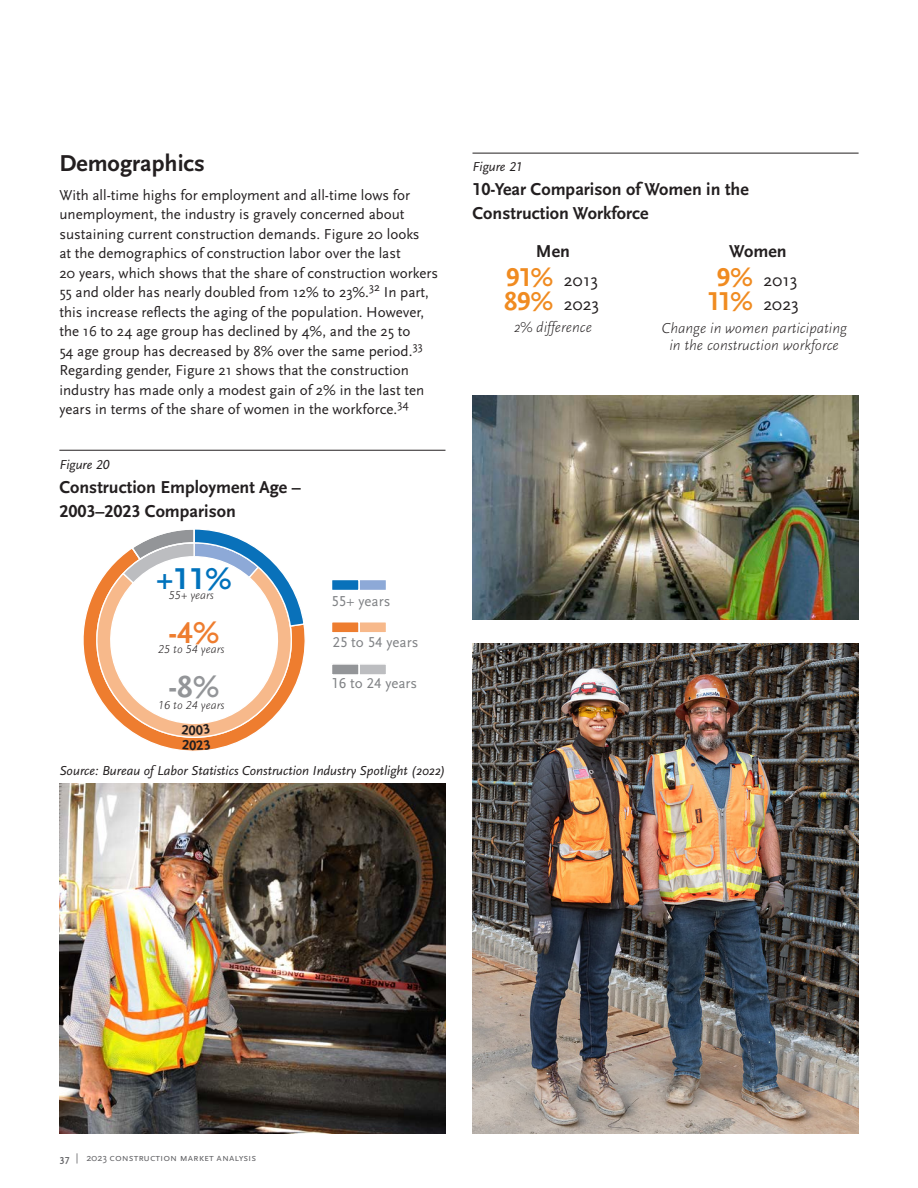
<style>
.page{position:relative;width:918px;height:1188px;background:#fff}
.page>*{position:absolute;margin:0;border:0;box-sizing:border-box;transform-origin:0 0}
.t1{font:700 31.5px/54px "Scala Sans Pro";color:#0072bc;text-align:center}
.Heading_3{font:700 24px "Scala Sans Pro";color:#231f20}
.Inforgraphic_Text_12_16{font:700 18px/24px "Scala Sans Pro";color:#231f20}
.Inforgraphic_Text_12_16-2{font:18px/24px "Scala Sans Pro";letter-spacing:-.005em;color:#231f20}
.Body_text_10_13{font:15px/19.5px "Scala Sans Pro";color:#231f20}
.Inforgraphic_italic_10_11{font:italic 300 15px/16.5px "Scala Sans Pro";color:#231f20;text-align:center}
.t2{font:15px "Scala Sans Pro";color:#808285}
.Source{font:italic 13.5px "Scala Sans Pro";color:#231f20}
.t3{font:italic 300 12px "Scala Sans Pro";color:#231f20}
.t4{font:10.5px "Scala Sans Pro";color:#636366}
.s1{color:#ee7d2f}
.s2{color:#939598}
.s3{font-weight:700;font-size:27px;color:#f08b21}
.s4{font-size:15px}
</style>
<div class="page">
<div style="left:359px;top:622px;width:28px;height:11px;background:#f7b98b"></div>
<div style="left:358px;top:621px;width:29px;height:13px;border:2px solid #fff"></div>
<div style="left:359px;top:664px;width:28px;height:11px;background:#bcbdc0"></div>
<div style="left:358px;top:663px;width:29px;height:13px;border:2px solid #fff"></div>
<div style="left:359px;top:579px;width:28px;height:12px;background:#8da9d7"></div>
<div style="left:358px;top:579px;width:29px;height:12px;border:2px solid #fff"></div>
<div style="left:331px;top:622px;width:28px;height:11px;background:#ee7d2f"></div>
<div style="left:331px;top:621px;width:29px;height:13px;border:2px solid #fff"></div>
<div style="left:331px;top:664px;width:28px;height:11px;background:#939598"></div>
<div style="left:331px;top:663px;width:29px;height:13px;border:2px solid #fff"></div>
<div style="left:331px;top:579px;width:28px;height:12px;background:#0971ba"></div>
<div style="left:331px;top:579px;width:29px;height:12px;border:2px solid #fff"></div>
<img style="left:472px;top:644px;width:387px;height:490px">
<img style="left:472px;top:396px;width:387px;height:223px">
<img style="left:59px;top:783px;width:387px;height:351px">
<hr style="left:59px;top:450px;width:386px;height:1px;background:#231f20">
<hr style="left:472px;top:153px;width:387px;height:1px;background:#231f20">
<svg style="left:86px;top:529px;width:219px;height:221px"></svg>
<p class="Heading_3" style="left:59px;top:149px;width:147px">Demographics</p>
<p class="Body_text_10_13" style="left:59px;top:185px;width:380px">With all-time highs for employment and all-time lows for unemployment, the industry is gravely concerned about sustaining current construction demands. Figure 20 looks<br>at the demographics of construction labor over the last<br>20 years, which shows that the share of construction workers 55 and older has nearly doubled from 12% to 23%.<sup>32</sup> In part, this increase reflects the aging of the population. However, the 16 to 24 age group has declined by 4%, and the 25 to<br>54 age group has decreased by 8% over the same period.<sup>33<br></sup>Regarding gender, Figure 21 shows that the construction industry has made only a modest gain of 2% in the last ten years in terms of the share of women in the workforce.<sup>34</sup></p>
<p class="Source" style="left:59px;top:456px;width:52px">Figure 20</p>
<p class="Inforgraphic_Text_12_16" style="left:59px;top:475px;width:243px">Construction Employment Age –<br>2003–2023 Comparison</p>
<p class="t1" style="left:156px;top:552px;width:77px">+11% <span class="s1">-4% </span><span class="s2">-8%</span></p>
<p class="t3" style="left:169px;top:588px;width:47px">55+ years</p>
<p class="t3" style="left:158px;top:642px;width:68px">25 to 54 years</p>
<p class="t3" style="left:158px;top:698px;width:68px">16 to 24 years</p>
<p class="t2" style="left:331px;top:592px;width:61px">55+ years</p>
<p class="t2" style="left:333px;top:634px;width:87px">25 to 54 years</p>
<p class="t2" style="left:331px;top:675px;width:87px">16 to 24 years</p>
<p class="Source" style="left:59px;top:763px;width:388px">Source: Bureau of Labor Statistics Construction Industry Spotlight (2022)</p>
<p class="Source" style="left:472px;top:159px;width:52px">Figure 21</p>
<p class="Inforgraphic_Text_12_16" style="left:473px;top:178px;width:278px">10-Year Comparison of Women in the<br>Construction Workforce</p>
<p class="Inforgraphic_Text_12_16" style="left:536px;top:240px;width:36px">Men</p>
<p class="Inforgraphic_Text_12_16" style="left:729px;top:240px;width:59px">Women</p>
<p class="Inforgraphic_Text_12_16-2" style="left:504px;top:269px;width:96px"><span class="s3">91%</span> 2013<br><span class="s3">89%</span> 2023</p>
<p class="Inforgraphic_italic_10_11" style="left:514px;top:319px;width:80px">2% difference</p>
<p class="Inforgraphic_italic_10_11" style="left:662px;top:320px;width:187px">Change in women participating in the construction workforce</p>
<p class="Inforgraphic_Text_12_16-2" style="left:707px;top:269px;width:93px;text-align:center"><span class="s3">9%</span> 2013<br><span class="s3">11%</span> 2023</p>
<p class="t4" style="left:59px;top:1152px;width:199px"><span class="s4">37</span> | 2023 construction market analysis</p>
</div>
